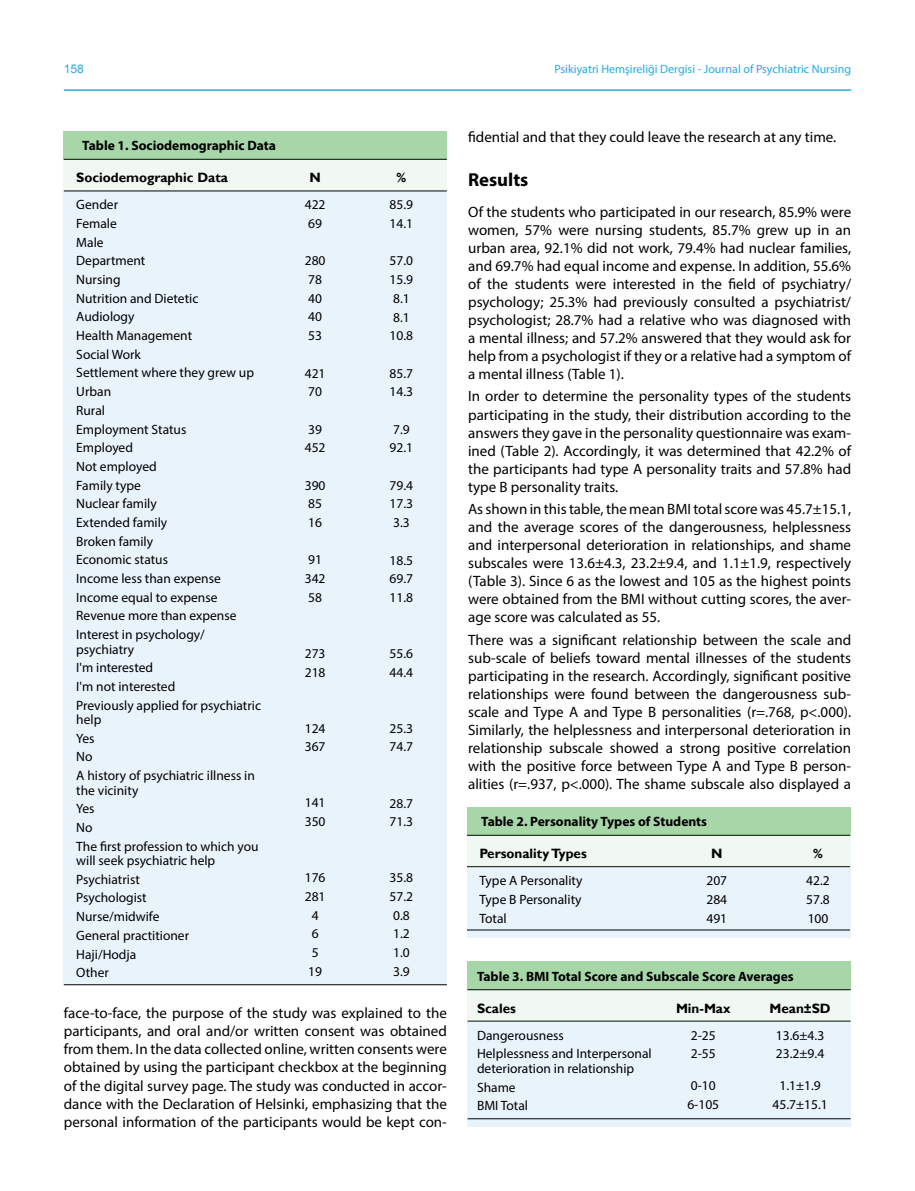
<style>
.page{position:relative;width:915px;height:1191px;background:#fff}
.page>*{position:absolute;margin:0;border:0;box-sizing:border-box;transform-origin:0 0}
.t1{font:700 18.75px "Myriad Pro";color:#000}
.t2{font:15px/18px "Myriad Pro";color:#000;text-align:justify}
.t3{font:13.5px/18.8px "Myriad Pro";color:#000}
.t4{font:700 13.5px "Myriad Pro";color:#000}
.t5{font:700 13.5px "Gill Sans";color:#000}
.t6{font:12px "Myriad Pro";color:#21ade3}
.t7{font:12px "Arial";color:#21ade3}
</style>
<div class="page">
<hr style="left:64px;top:89px;width:786px;height:2px;background:#21ade3">
<div style="left:64px;top:131px;width:382px;height:28px;background:#a7d6a8"></div>
<div style="left:64px;top:191px;width:382px;height:794px;background:#e9f3fb"></div>
<hr style="left:64px;top:984px;width:382px;height:1px;background:#000">
<hr style="left:64px;top:191px;width:382px;height:1px;background:#000">
<div style="left:64px;top:159px;width:382px;height:32px;background:#f0f8f1"></div>
<div style="left:467px;top:867px;width:382px;height:70px;background:#e9f3fb"></div>
<div style="left:467px;top:807px;width:382px;height:28px;background:#a7d6a8"></div>
<hr style="left:467px;top:929px;width:382px;height:1px;background:#000">
<div style="left:467px;top:835px;width:382px;height:32px;background:#f0f8f1"></div>
<div style="left:467px;top:1021px;width:383px;height:106px;background:#e9f3fb"></div>
<div style="left:467px;top:961px;width:383px;height:29px;background:#a7d6a8"></div>
<hr style="left:467px;top:989px;width:383px;height:1px;background:#000">
<hr style="left:467px;top:1118px;width:383px;height:1px;background:#000">
<div style="left:467px;top:990px;width:383px;height:31px;background:#f0f8f1"></div>
<p class="t7" style="left:64px;top:60px;width:22px">158</p>
<p class="t6" style="left:554px;top:61px;width:298px">Psikiyatri Hemşireliği Dergisi - Journal of Psychiatric Nursing</p>
<p class="t4" style="left:82px;top:137px;width:195px">Table 1. Sociodemographic Data</p>
<p class="t5" style="left:76px;top:169px;width:153px">Sociodemographic Data</p>
<p class="t3" style="left:76px;top:195px;width:179px">Gender<br>Female<br>Male<br>Department<br>Nursing<br>Nutrition and Dietetic<br>Audiology<br>Health Management<br>Social Work<br>Settlement where they grew up<br>Urban<br>Rural<br>Employment Status<br>Employed<br>Not employed<br>Family type<br>Nuclear family<br>Extended family<br>Broken family<br>Economic status<br>Income less than expense<br>Income equal to expense<br>Revenue more than expense<br>Interest in psychology/</p>
<p class="t3" style="left:76px;top:639px;width:186px">psychiatry<br>I'm interested<br>I'm not interested<br>Previously applied for psychiatric</p>
<p class="t3" style="left:76px;top:710px;width:180px">help<br>Yes<br>No<br>A history of psychiatric illness in</p>
<p class="t3" style="left:76px;top:780px;width:184px">the vicinity<br>Yes<br>No<br>The first profession to which you</p>
<p class="t3" style="left:76px;top:851px;width:140px">will seek psychiatric help<br>Psychiatrist<br>Psychologist<br>Nurse/midwife<br>General practitioner<br>Haji/Hodja<br>Other</p>
<p class="t5" style="left:309px;top:169px;width:13px">N</p>
<p class="t3" style="left:305px;top:195px;width:22px">422<br>69</p>
<p class="t3" style="left:305px;top:251px;width:22px">280<br>78<br>40<br>40<br>53</p>
<p class="t3" style="left:305px;top:363px;width:22px">421<br>70</p>
<p class="t3" style="left:305px;top:419px;width:22px">39<br>452</p>
<p class="t3" style="left:305px;top:475px;width:22px">390<br>85<br>16</p>
<p class="t3" style="left:305px;top:550px;width:22px">91<br>342<br>58</p>
<p class="t3" style="left:305px;top:644px;width:22px">273<br>218</p>
<p class="t3" style="left:305px;top:718px;width:22px">124<br>367</p>
<p class="t3" style="left:305px;top:793px;width:22px">141<br>350</p>
<p class="t3" style="left:305px;top:868px;width:22px;text-align:center">176<br>281<br>4<br>6<br>5<br>19</p>
<p class="t5" style="left:396px;top:169px;width:11px">%</p>
<p class="t3" style="left:389px;top:195px;width:25px">85.9<br>14.1</p>
<p class="t3" style="left:389px;top:251px;width:25px">57.0<br>15.9<br>8.1<br>8.1<br>10.8</p>
<p class="t3" style="left:389px;top:363px;width:25px">85.7<br>14.3</p>
<p class="t3" style="left:389px;top:419px;width:25px">7.9<br>92.1</p>
<p class="t3" style="left:389px;top:475px;width:25px;text-align:justify">79.4<br>17.3<br>3.3</p>
<p class="t3" style="left:389px;top:550px;width:25px;text-align:justify">18.5<br>69.7<br>11.8</p>
<p class="t3" style="left:389px;top:644px;width:25px">55.6<br>44.4</p>
<p class="t3" style="left:389px;top:718px;width:25px">25.3<br>74.7</p>
<p class="t3" style="left:389px;top:793px;width:25px">28.7<br>71.3</p>
<p class="t3" style="left:389px;top:868px;width:25px">35.8<br>57.2<br>0.8<br>1.2<br>1.0<br>3.9</p>
<p class="t2" style="left:64px;top:1003px;width:384px">face-to-face, the purpose of the study was explained to the participants, and oral and/or written consent was obtained from them. In the data collected online, written consents were obtained by using the participant checkbox at the beginning of the digital survey page. The study was conducted in accor&shy;dance with the Declaration of Helsinki, emphasizing that the personal information of the participants would be kept con-</p>
<p class="t2" style="left:468px;top:128px;width:369px">fidential and that they could leave the research at any time.</p>
<p class="t1" style="left:468px;top:167px;width:62px">Results</p>
<p class="t2" style="left:468px;top:202px;width:384px">Of the students who participated in our research, 85.9% were women, 57% were nursing students, 85.7% grew up in an urban area, 92.1% did not work, 79.4% had nuclear families, and 69.7% had equal income and expense. In addition, 55.6% of the students were interested in the field of psychiatry/ psychology; 25.3% had previously consulted a psychiatrist/ psychologist; 28.7% had a relative who was diagnosed with a mental illness; and 57.2% answered that they would ask for help from a psychologist if they or a relative had a symptom of a mental illness (Table 1).</p>
<p class="t2" style="left:468px;top:387px;width:384px">In order to determine the personality types of the students participating in the study, their distribution according to the answers they gave in the personality questionnaire was exam&shy;ined (Table 2). Accordingly, it was determined that 42.2% of the participants had type A personality traits and 57.8% had type B personality traits.</p>
<p class="t2" style="left:468px;top:500px;width:384px">As shown in this table, the mean BMI total score was 45.7±15.1, and the average scores of the dangerousness, helplessness and interpersonal deterioration in relationships, and shame subscales were 13.6±4.3, 23.2±9.4, and 1.1±1.9, respectively (Table 3). Since 6 as the lowest and 105 as the highest points were obtained from the BMI without cutting scores, the aver&shy;age score was calculated as 55.</p>
<p class="t2" style="left:468px;top:630px;width:384px">There was a significant relationship between the scale and sub-scale of beliefs toward mental illnesses of the students participating in the research. Accordingly, significant positive relationships were found between the dangerousness sub&shy;scale and Type A and Type B personalities (r=.768, p&lt;.000).<br>Similarly, the helplessness and interpersonal deterioration in relationship subscale showed a strong positive correlation with the positive force between Type A and Type B person&shy;alities (r=.937, p&lt;.000). The shame subscale also displayed a</p>
<p class="t4" style="left:481px;top:813px;width:227px">Table 2. Personality Types of Students</p>
<p class="t5" style="left:479px;top:845px;width:109px">Personality Types</p>
<p class="t3" style="left:479px;top:871px;width:105px;text-align:justify">Type A Personality Type B Personality Total</p>
<p class="t5" style="left:711px;top:845px;width:13px">N</p>
<p class="t3" style="left:706px;top:871px;width:22px;text-align:justify">207<br>284<br>491</p>
<p class="t5" style="left:813px;top:845px;width:11px">%</p>
<p class="t3" style="left:806px;top:871px;width:25px;text-align:justify">42.2<br>57.8<br>100</p>
<p class="t4" style="left:477px;top:967px;width:318px">Table 3. BMI Total Score and Subscale Score Averages</p>
<p class="t5" style="left:769px;top:999px;width:63px">Mean±SD</p>
<p class="t3" style="left:775px;top:1025px;width:50px">13.6±4.3<br>23.2±9.4</p>
<p class="t3" style="left:772px;top:1075px;width:57px;text-align:center">1.1±1.9<br>45.7±15.1</p>
<p class="t5" style="left:675px;top:999px;width:56px">Min-Max</p>
<p class="t3" style="left:690px;top:1025px;width:26px">2-25<br>2-55</p>
<p class="t3" style="left:687px;top:1075px;width:33px">0-10<br>6-105</p>
<p class="t5" style="left:477px;top:999px;width:40px">Scales</p>
<p class="t3" style="left:477px;top:1025px;width:176px">Dangerousness<br>Helplessness and Interpersonal</p>
<p class="t3" style="left:477px;top:1058px;width:159px">deterioration in relationship<br>Shame<br>BMI Total</p>
</div>
